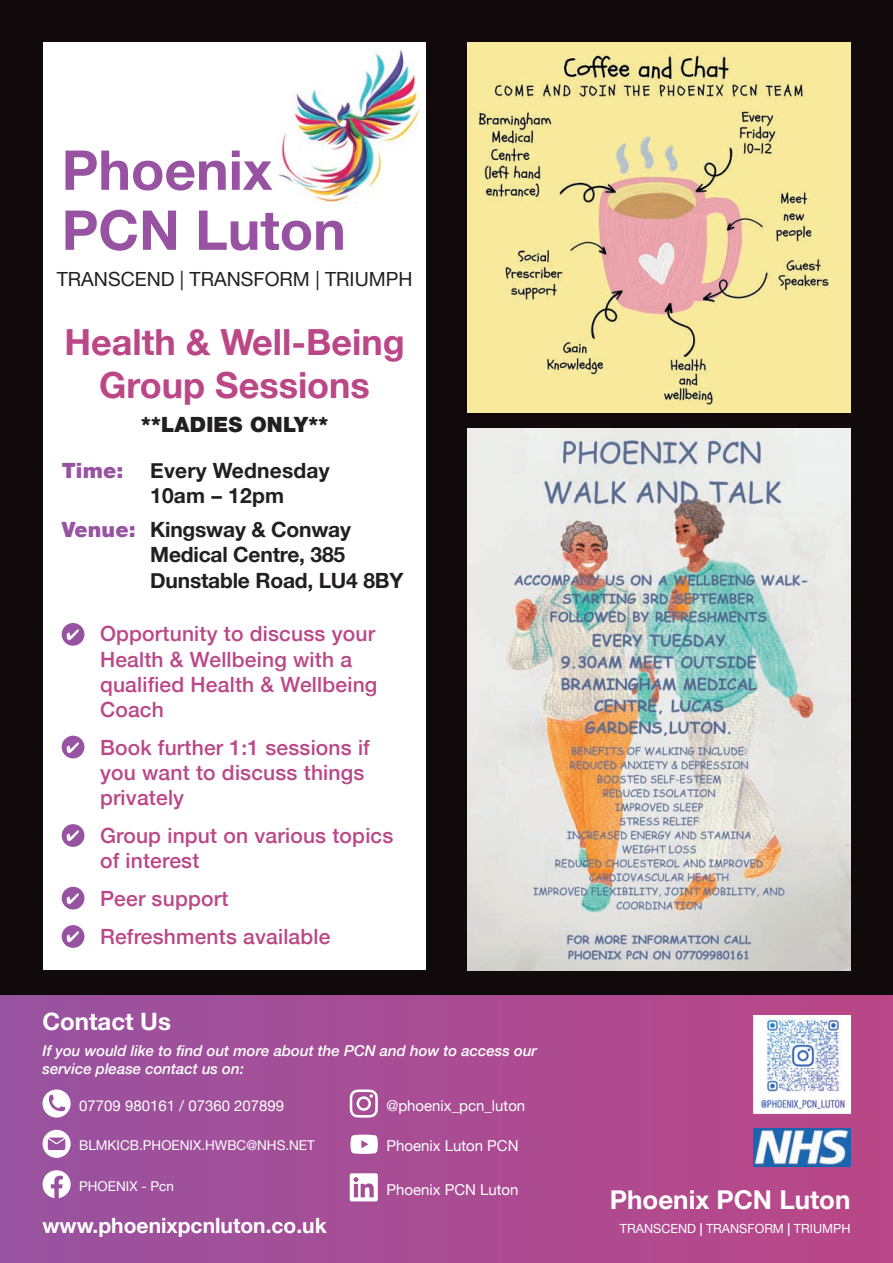
<style>
.page{position:relative;width:893px;height:1263px;background:#fff}
.page>*{position:absolute;margin:0;border:0;box-sizing:border-box;transform-origin:0 0}
.t1{font:700 54.9px/60px "Helvetica Neue";color:#9753a1}
.t2{font:700 36px/43.2px "Helvetica Neue";color:#bb4787;text-align:center}
.t3{font:700 25.95px "Helvetica Neue";color:#fff}
.t4{font:700 24px "Helvetica Neue";color:#fff}
.t5{font:500 21px/25.2px "Helvetica Neue";letter-spacing:.01em;color:#bb4787}
.t6{font:700 21px/25.2px "Helvetica Neue";letter-spacing:-.01em;color:#231f20}
.t7{font:700 21px "Helvetica Neue";color:#fff}
.t8{font:700 21px/25.2px "Helvetica Neue";letter-spacing:.01em;color:#231f20}
.t9{font:900 21px "Helvetica Neue";letter-spacing:.01em;color:#231f20}
.t10{font:900 21px "Helvetica Neue";color:#9753a1}
.t11{font:19.5px "Helvetica Neue";color:#231f20}
.t12{font:italic 500 15px/18px "Helvetica Neue";color:#fff}
.t13{font:15px "Helvetica Neue";color:#fff}
.t14{font:13.5px "Helvetica Neue";color:#fff}
.t15{font:12.6px "Helvetica Neue";color:#fff}
.s1{font-weight:900;color:#9753a1}
.s2{font-weight:700}
</style>
<div class="page">
<div style="left:0;top:0;width:893px;height:1250px;background:#110a0c"></div>
<div style="left:0;top:995px;width:893px;height:268px;background:linear-gradient(to right,#9852a0,#bb4888)"></div>
<svg style="left:43px;top:1170px;width:28px;height:28px"></svg>
<svg style="left:350px;top:1173px;width:28px;height:28px"></svg>
<svg style="left:350px;top:1089px;width:28px;height:28px"></svg>
<svg style="left:350px;top:1135px;width:28px;height:19px"></svg>
<svg style="left:43px;top:1089px;width:28px;height:28px"></svg>
<svg style="left:43px;top:1130px;width:28px;height:28px"></svg>
<img style="left:754px;top:1128px;width:96px;height:38px">
<img style="left:754px;top:1015px;width:96px;height:98px">
<div style="left:43px;top:43px;width:383px;height:927px;background:#fff"></div>
<img style="left:278px;top:50px;width:142px;height:152px">
<div style="left:62px;top:623px;width:22px;height:23px;background:#9753a1;border-radius:50%"></div>
<div style="left:62px;top:736px;width:22px;height:22px;background:#9753a1;border-radius:50%"></div>
<div style="left:62px;top:824px;width:22px;height:23px;background:#9753a1;border-radius:50%"></div>
<div style="left:62px;top:887px;width:22px;height:22px;background:#9753a1;border-radius:50%"></div>
<div style="left:62px;top:925px;width:22px;height:23px;background:#9753a1;border-radius:50%"></div>
<img style="left:468px;top:429px;width:382px;height:541px">
<img style="left:468px;top:43px;width:382px;height:369px">
<h1 class="t1" style="left:62px;top:142px;width:286px">Phoenix<br>PCN Luton</h1>
<p class="t11" style="left:57px;top:265px;width:357px">TRANSCEND | TRANSFORM | TRIUMPH</p>
<h2 class="t2" style="left:64px;top:321px;width:342px">Health &amp; Well-Being<br>Group Sessions</h2>
<p class="t9" style="left:141px;top:412px;width:188px">**LADIES ONLY**</p>
<p class="t10" style="left:62px;top:458px;width:63px">Time:</p>
<p class="t8" style="left:150px;top:459px;width:181px">Every Wednesday<br>10am – 12pm</p>
<p class="t6" style="left:150px;top:518px;width:255px;text-indent:-88px"><span class="s1">Venue:</span> Kingsway &amp; Conway<br>Medical Centre, 385<br>Dunstable Road, LU4 8BY</p>
<p class="t5" style="left:100px;top:619px;width:279px">Opportunity to discuss your<br>Health &amp; Wellbeing with a qualified Health &amp; Wellbeing<br>Coach</p>
<p class="t5" style="left:100px;top:733px;width:271px">Book further 1:1 sessions if you want to discuss things privately</p>
<p class="t5" style="left:100px;top:821px;width:295px">Group input on various topics of interest</p>
<p class="t5" style="left:100px;top:878px;width:232px;line-height:38px">Peer support<br>Refreshments available</p>
<p class="t4" style="left:43px;top:1002px;width:130px">Contact Us</p>
<p class="t12" style="left:43px;top:1041px;width:496px">If you would like to find out more about the PCN and how to access our service please contact us on:</p>
<p class="t13" style="left:79px;top:1094px;width:207px">07709 980161 / 07360 207899</p>
<p class="t13" style="left:386px;top:1094px;width:140px">@phoenix_pcn_luton</p>
<p class="t14" style="left:79px;top:1136px;width:237px">BLMKICB.PHOENIX.HWBC@NHS.NET</p>
<p class="t13" style="left:386px;top:1135px;width:134px">Phoenix Luton PCN</p>
<p class="t13" style="left:386px;top:1178px;width:134px">Phoenix PCN Luton</p>
<p class="t14" style="left:79px;top:1176px;width:96px">PHOENIX - Pcn</p>
<p class="t7" style="left:43px;top:1209px;width:286px">www.phoenixpcnluton.co.uk</p>
<p class="t3" style="left:610px;top:1179px;width:242px">Phoenix PCN Luton</p>
<p class="t15" style="left:620px;top:1219px;width:232px">TRANSCEND <span class="s2">|</span> TRANSFORM <span class="s2">|</span> TRIUMPH</p>
</div>
